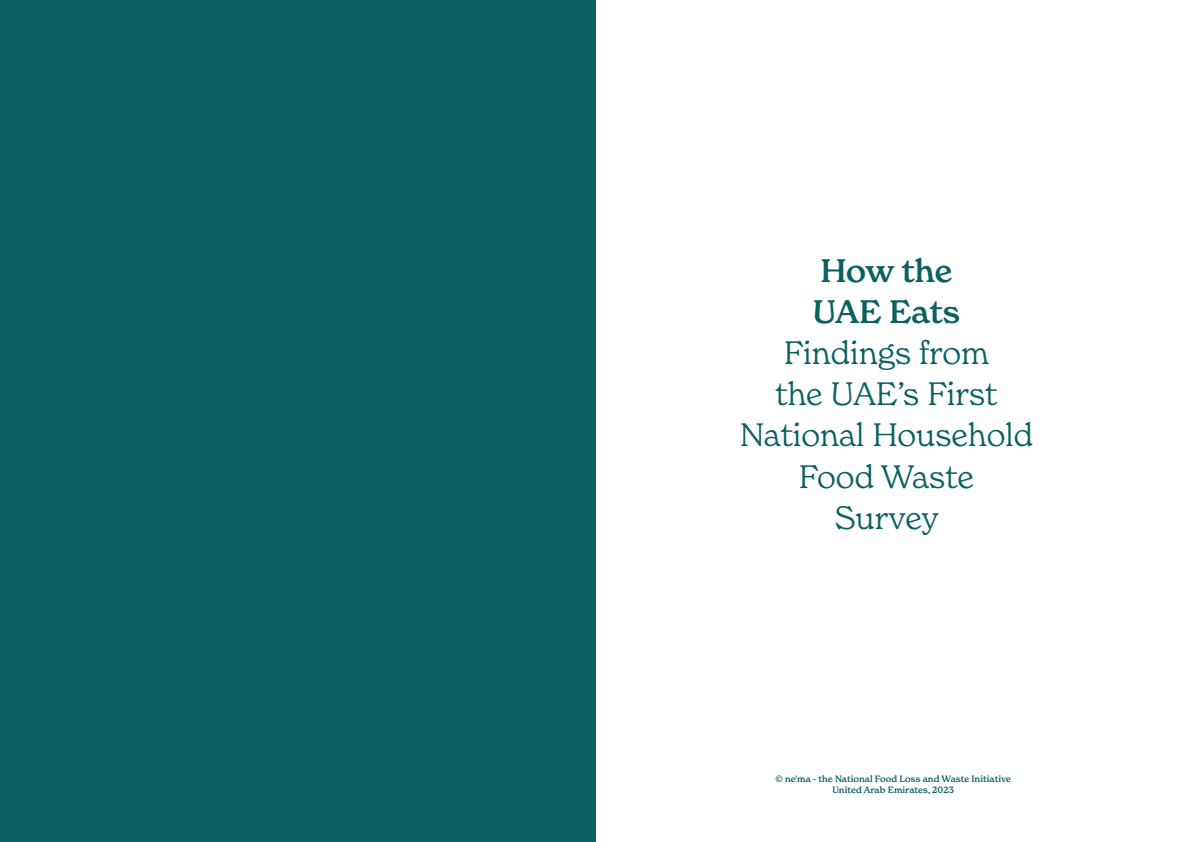
<style>
.page{position:relative;width:1191px;height:842px;background:#fff}
.page>*{position:absolute;margin:0;border:0;box-sizing:border-box;transform-origin:0 0}
.Paragraph_Style_3{font:300 32px "New Spirit";color:#0b6061}
.Paragraph_Style_3-2{font:500 32px "New Spirit";letter-spacing:-.005em;color:#0b6061}
.t1{font:500 9px "New Spirit";color:#0b6061}
</style>
<div class="page">
<div style="left:0;top:0;width:595px;height:842px;background:#0b6061"></div>
<p class="Paragraph_Style_3-2" style="left:820px;top:251px;width:134px">How the</p>
<p class="Paragraph_Style_3-2" style="left:812px;top:292px;width:149px">UAE Eats</p>
<p class="Paragraph_Style_3" style="left:783px;top:333px;width:207px">Findings from</p>
<p class="Paragraph_Style_3" style="left:775px;top:374px;width:223px">the UAE’s First</p>
<p class="Paragraph_Style_3" style="left:739px;top:415px;width:295px">National Household</p>
<p class="Paragraph_Style_3" style="left:799px;top:456px;width:176px">Food Waste</p>
<p class="Paragraph_Style_3" style="left:834px;top:497px;width:106px">Survey</p>
<p class="t1" style="left:775px;top:773px;width:237px">© ne'ma - the National Food Loss and Waste Initiative</p>
<p class="t1" style="left:832px;top:784px;width:123px">United Arab Emirates, 2023</p>
</div>
